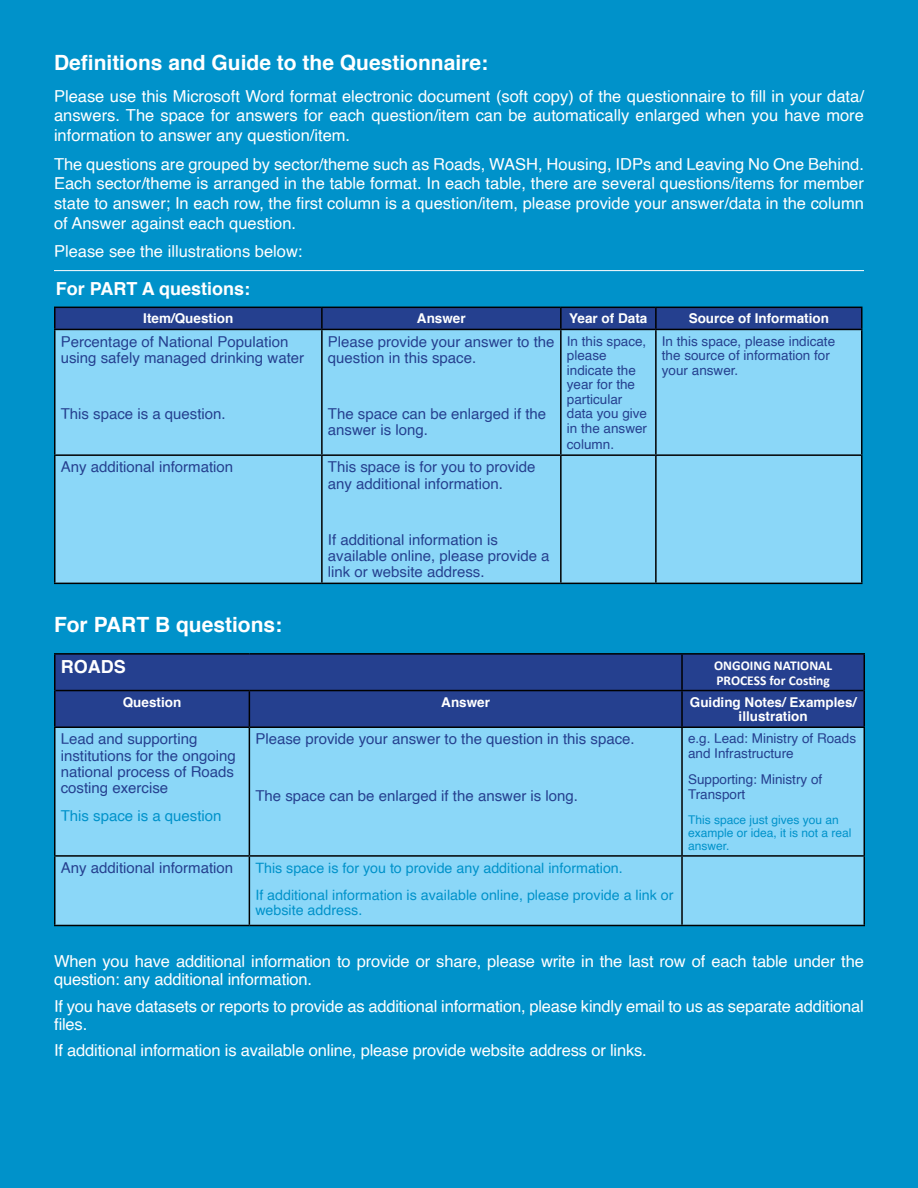
<style>
.page{position:relative;width:918px;height:1188px;background:#0092ca}
.page>*{position:absolute;margin:0;border:0;box-sizing:border-box;transform-origin:0 0}
.t1{font:700 21px "Helvetica";color:#fff}
.t2{font:700 18px "Helvetica";color:#fff}
.t3{font:16.5px/19.8px "Helvetica";letter-spacing:-.01em;color:#fff;text-align:justify}
.t4{font:15px/16.2px "Helvetica";color:#25408f}
.t5{font:15px "Helvetica";color:#0092ca}
.t6{font:14.25px/27.3px "Helvetica";color:#0092ca}
.t7{font:13.5px/14.5px "Helvetica";color:#25408f}
.t8{font:700 13.5px/14.5px "Helvetica";color:#fff;text-align:center}
.t9{font:700 13.5px/14.5px "Calibri";color:#fff}
.t10{font:12px/12.9px "Helvetica";color:#0092ca}
</style>
<div class="page">
<svg style="left:56px;top:308px;width:805px;height:21px;background:#243e8c"></svg>
<div style="left:56px;top:330px;width:805px;height:253px;background:#8bd7f8"></div>
<hr style="left:321px;top:308px;width:2px;height:21px;background:#000">
<hr style="left:560px;top:308px;width:2px;height:21px;background:#000">
<hr style="left:655px;top:308px;width:2px;height:21px;background:#000">
<hr style="left:54px;top:330px;width:2px;height:124px;background:#000">
<hr style="left:321px;top:330px;width:2px;height:124px;background:#000">
<hr style="left:560px;top:330px;width:2px;height:124px;background:#000">
<hr style="left:655px;top:330px;width:2px;height:124px;background:#000">
<hr style="left:861px;top:330px;width:2px;height:124px;background:#000">
<hr style="left:54px;top:454px;width:268px;height:2px;background:#000">
<hr style="left:54px;top:456px;width:2px;height:127px;background:#000">
<hr style="left:322px;top:454px;width:239px;height:2px;background:#000">
<hr style="left:321px;top:456px;width:2px;height:127px;background:#000">
<hr style="left:561px;top:454px;width:95px;height:2px;background:#000">
<hr style="left:560px;top:456px;width:2px;height:127px;background:#000">
<hr style="left:656px;top:454px;width:207px;height:2px;background:#000">
<hr style="left:655px;top:456px;width:2px;height:127px;background:#000">
<hr style="left:861px;top:456px;width:2px;height:127px;background:#000">
<hr style="left:54px;top:583px;width:268px;height:1px;background:#000">
<hr style="left:322px;top:583px;width:239px;height:1px;background:#000">
<hr style="left:561px;top:583px;width:95px;height:1px;background:#000">
<hr style="left:656px;top:583px;width:207px;height:1px;background:#000">
<hr style="left:54px;top:307px;width:268px;height:1px;background:#000">
<hr style="left:54px;top:308px;width:2px;height:21px;background:#000">
<hr style="left:322px;top:307px;width:239px;height:1px;background:#000">
<hr style="left:561px;top:307px;width:95px;height:1px;background:#000">
<hr style="left:656px;top:307px;width:207px;height:1px;background:#000">
<hr style="left:861px;top:308px;width:2px;height:21px;background:#000">
<hr style="left:54px;top:329px;width:268px;height:1px;background:#000">
<hr style="left:322px;top:329px;width:239px;height:1px;background:#000">
<hr style="left:561px;top:329px;width:95px;height:1px;background:#000">
<hr style="left:656px;top:329px;width:207px;height:1px;background:#000">
<div style="left:56px;top:655px;width:808px;height:71px;background:#25408f"></div>
<div style="left:56px;top:728px;width:808px;height:197px;background:#8bd7f8"></div>
<hr style="left:54px;top:655px;width:2px;height:36px;background:#000">
<hr style="left:54px;top:691px;width:2px;height:35px;background:#000">
<hr style="left:54px;top:653px;width:195px;height:2px;background:#000">
<hr style="left:249px;top:653px;width:433px;height:2px;background:#000">
<hr style="left:682px;top:653px;width:183px;height:2px;background:#000">
<hr style="left:681px;top:655px;width:2px;height:35px;background:#000">
<hr style="left:864px;top:655px;width:1px;height:36px;background:#000">
<hr style="left:249px;top:691px;width:1px;height:35px;background:#000">
<hr style="left:681px;top:691px;width:2px;height:35px;background:#000">
<hr style="left:864px;top:691px;width:1px;height:35px;background:#000">
<hr style="left:56px;top:690px;width:193px;height:1px;background:#000">
<hr style="left:249px;top:690px;width:433px;height:1px;background:#000">
<hr style="left:682px;top:690px;width:182px;height:1px;background:#000">
<hr style="left:54px;top:726px;width:195px;height:2px;background:#000">
<hr style="left:54px;top:728px;width:2px;height:127px;background:#000">
<hr style="left:249px;top:726px;width:433px;height:2px;background:#000">
<hr style="left:249px;top:728px;width:1px;height:127px;background:#000">
<hr style="left:682px;top:726px;width:183px;height:2px;background:#000">
<hr style="left:681px;top:728px;width:2px;height:127px;background:#000">
<hr style="left:864px;top:728px;width:1px;height:127px;background:#000">
<hr style="left:54px;top:855px;width:195px;height:2px;background:#000">
<hr style="left:54px;top:857px;width:2px;height:68px;background:#000">
<hr style="left:54px;top:925px;width:195px;height:1px;background:#000">
<hr style="left:249px;top:855px;width:433px;height:2px;background:#000">
<hr style="left:249px;top:857px;width:1px;height:68px;background:#000">
<hr style="left:249px;top:925px;width:433px;height:1px;background:#000">
<hr style="left:682px;top:855px;width:183px;height:2px;background:#000">
<hr style="left:681px;top:857px;width:2px;height:68px;background:#000">
<hr style="left:864px;top:857px;width:1px;height:68px;background:#000">
<hr style="left:682px;top:925px;width:183px;height:1px;background:#000">
<hr style="left:54px;top:270px;width:810px;height:1px;background:#fff">
<p class="t1" style="left:54px;top:45px;width:436px">Definitions and Guide to the Questionnaire:</p>
<p class="t3" style="left:54px;top:86px;width:811px">Please use this Microsoft Word format electronic document (soft copy) of the questionnaire to fill in your data/ answers. The space for answers for each question/item can be automatically enlarged when you have more information to answer any question/item.</p>
<p class="t3" style="left:54px;top:154px;width:811px">The questions are grouped by sector/theme such as Roads, WASH, Housing, IDPs and Leaving No One Behind.<br>Each sector/theme is arranged in the table format. In each table, there are several questions/items for member state to answer; In each row, the first column is a question/item, please provide your answer/data in the column of Answer against each question.</p>
<p class="t3" style="left:54px;top:242px;width:250px">Please see the illustrations below:</p>
<p class="t2" style="left:56px;top:274px;width:196px">For PART A questions:</p>
<p class="t8" style="left:143px;top:312px;width:92px">Item/Question</p>
<p class="t8" style="left:417px;top:312px;width:50px">Answer</p>
<p class="t8" style="left:569px;top:312px;width:80px">Year of Data</p>
<p class="t8" style="left:689px;top:312px;width:142px">Source of Information</p>
<p class="t4" style="left:61px;top:334px;width:245px">Percentage of National Population using safely managed drinking water</p>
<p class="t7" style="left:567px;top:334px;width:82px">In this space, please indicate the year for the particular data you give in the answer</p>
<p class="t7" style="left:567px;top:438px;width:49px">column.</p>
<p class="t7" style="left:662px;top:334px;width:175px">In this space, please indicate the source of information for your answer.</p>
<p class="t4" style="left:328px;top:334px;width:228px">Please provide your answer to the question in this space.</p>
<p class="t4" style="left:328px;top:406px;width:220px">The space can be enlarged if the answer is long.</p>
<p class="t4" style="left:61px;top:406px;width:167px">This space is a question.</p>
<p class="t4" style="left:61px;top:460px;width:174px">Any additional information</p>
<p class="t4" style="left:328px;top:460px;width:209px">This space is for you to provide any additional information.</p>
<p class="t4" style="left:328px;top:532px;width:223px">If additional information is available online, please provide a link or website address.</p>
<p class="t1" style="left:54px;top:608px;width:230px">For PART B questions:</p>
<p class="t2" style="left:61px;top:652px;width:66px">ROADS</p>
<p class="t9" style="left:714px;top:658px;width:120px">ONGOING NATIONAL<br>PROCESS for Costing</p>
<p class="t8" style="left:123px;top:695px;width:60px">Question</p>
<p class="t8" style="left:441px;top:695px;width:50px">Answer</p>
<p class="t8" style="left:690px;top:695px;width:168px">Guiding Notes/ Examples/ illustration</p>
<p class="t4" style="left:61px;top:732px;width:177px">Lead and supporting institutions for the ongoing national process of Roads costing exercise</p>
<p class="t5" style="left:61px;top:804px;width:162px">This space is a question</p>
<p class="t7" style="left:688px;top:732px;width:170px">e.g. Lead: Ministry of Roads and Infrastructure</p>
<p class="t7" style="left:688px;top:773px;width:136px">Supporting: Ministry of<br>Transport</p>
<p class="t10" style="left:688px;top:814px;width:165px">This space just gives you an example or idea, it is not a real answer.</p>
<p class="t4" style="left:255px;top:732px;width:381px">Please provide your answer to the question in this space.</p>
<p class="t4" style="left:255px;top:788px;width:324px">The space can be enlarged if the answer is long.</p>
<p class="t4" style="left:61px;top:860px;width:174px">Any additional information</p>
<p class="t6" style="left:255px;top:854px;width:420px">This space is for you to provide any additional information.<br>If additional information is available online, please provide a link or</p>
<p class="t6" style="left:255px;top:897px;width:108px">website address.</p>
<p class="t3" style="left:54px;top:953px;width:811px;line-height:18px">When you have additional information to provide or share, please write in the last row of each table under the question: any additional information.</p>
<p class="t3" style="left:54px;top:998px;width:811px;line-height:18px">If you have datasets or reports to provide as additional information, please kindly email to us as separate additional files.</p>
<p class="t3" style="left:54px;top:1041px;width:594px">If additional information is available online, please provide website address or links.</p>
</div>
